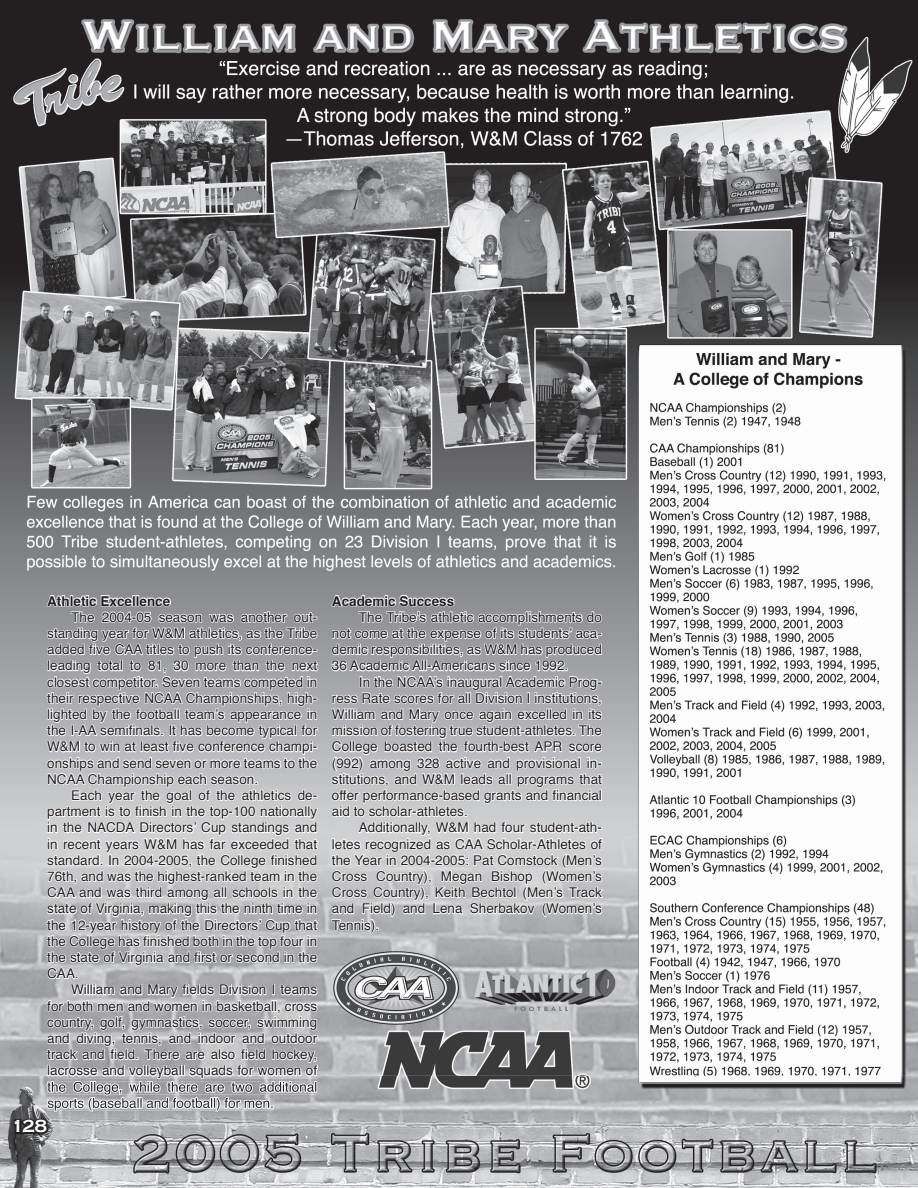
<style>
.page{position:relative;width:918px;height:1188px;background:#fff}
.page>*{position:absolute;margin:0;border:0;box-sizing:border-box;transform-origin:0 0}
.t1{font:700 18px "Copperplate Gothic";color:#fff}
.t2{font:13.5px/16.2px "Helvetica";color:#231f20;text-align:justify}
.t3{font:700 13.5px "Helvetica";color:#231f20}
</style>
<div class="page">
<img style="left:0;top:0;width:918px;height:1188px">
<svg style="left:330px;top:594px;width:275px;height:350px"></svg>
<svg style="left:12px;top:594px;width:307px;height:543px"></svg>
<p class="t3" style="left:47px;top:592px;width:125px">Athletic Excellence</p>
<p class="t2" style="left:47px;top:610px;width:272px;text-indent:24px">The 2004-05 season was another out&shy;standing year for W&amp;M athletics, as the Tribe added five CAA titles to push its conference&shy;leading total to 81, 30 more than the next closest competitor. Seven teams competed in their respective NCAA Championships, high&shy;lighted by the football teamʼs appearance in the I-AA semifinals. It has become typical for W&amp;M to win at least five conference champi&shy;onships and send seven or more teams to the NCAA Championship each season.</p>
<p class="t2" style="left:47px;top:788px;width:271px;text-indent:24px">Each year the goal of the athletics de&shy;partment is to finish in the top-100 nationally in the NACDA Directorsʼ Cup standings and in recent years W&amp;M has far exceeded that standard. In 2004-2005, the College finished 76th, and was the highest-ranked team in the CAA and was third among all schools in the state of Virginia, making this the ninth time in the 12-year history of the Directorsʼ Cup that the College has finished both in the top four in the state of Virginia and first or second in the CAA.</p>
<p class="t2" style="left:47px;top:982px;width:272px;text-indent:24px">William and Mary fields Division I teams for both men and women in basketball, cross country, golf, gymnastics, soccer, swimming and diving, tennis, and indoor and outdoor track and field. There are also field hockey, lacrosse and volleyball squads for women of</p>
<p class="t3" style="left:332px;top:592px;width:124px">Academic Success</p>
<p class="t2" style="left:332px;top:610px;width:271px;text-indent:27px">The Tribeʼs athletic accomplishments do not come at the expense of its studentsʼ aca&shy;demic responsibilities, as W&amp;M has produced 36 Academic All-Americans since 1992.</p>
<p class="t2" style="left:332px;top:675px;width:271px;text-indent:27px">In the NCAAʼs inaugural Academic Prog&shy;ress Rate scores for all Division I institutions, William and Mary once again excelled in its mission of fostering true student-athletes. The College boasted the fourth-best APR score (992) among 328 active and provisional in&shy;stitutions, and W&amp;M leads all programs that offer performance-based grants and financial aid to scholar-athletes.</p>
<p class="t2" style="left:332px;top:820px;width:271px;text-indent:27px">Additionally, W&amp;M had four student-ath&shy;letes recognized as CAA Scholar-Athletes of the Year in 2004-2005: Pat Comstock (Menʼs Cross Country), Megan Bishop (Womenʼs Cross Country), Keith Bechtol (Menʼs Track and Field) and Lena Sherbakov (Womenʼs Tennis).</p>
<h1 class="t1" style="left:11px;top:1117px;width:37px">128</h1>
</div>
